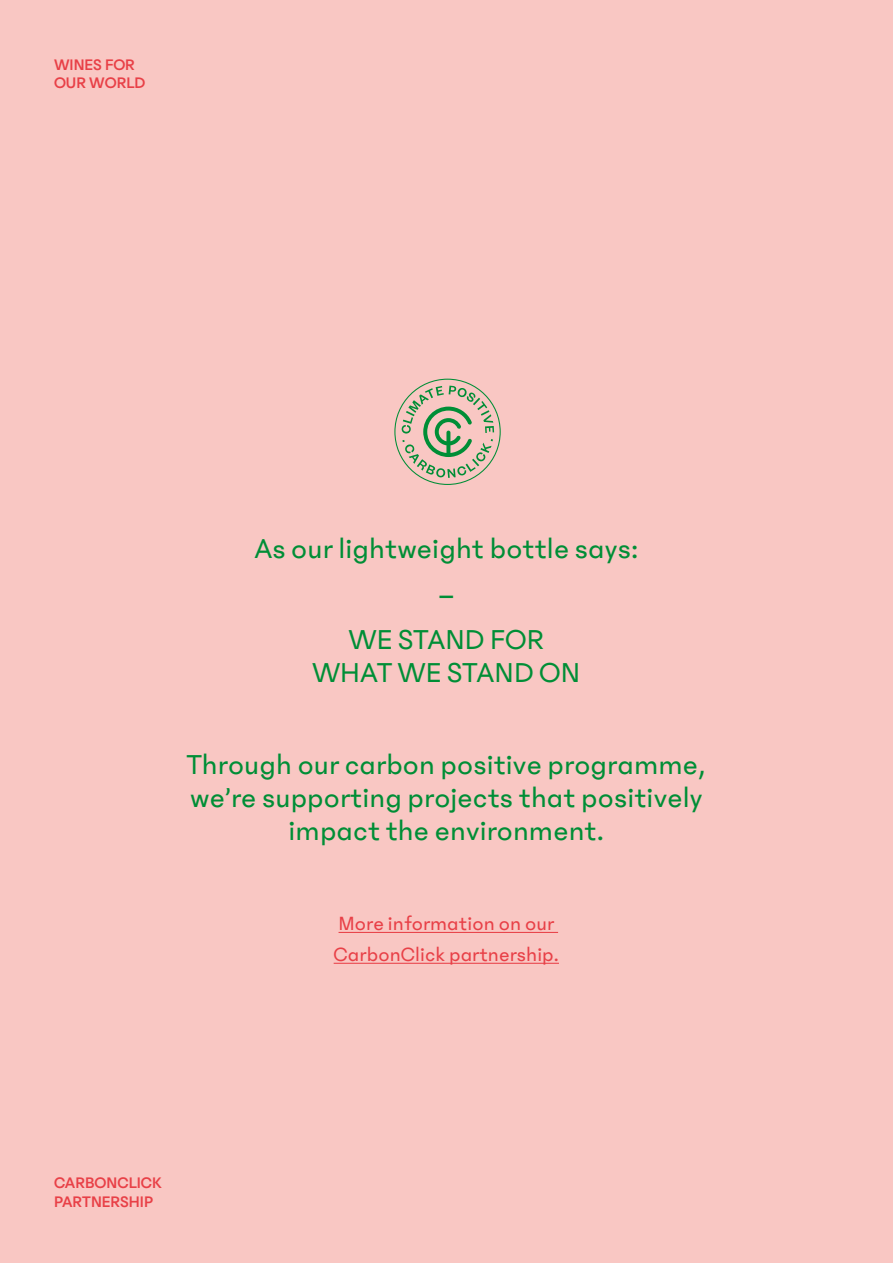
<style>
.page{position:relative;width:893px;height:1263px;background:#f9c7c3}
.page>*{position:absolute;margin:0;border:0;box-sizing:border-box;transform-origin:0 0}
.t1{font:30px/45.8px "Phantom Sans 0.7";letter-spacing:.005em;color:#008e36;text-align:center}
.t2{font:21px/30.9px "Phantom Sans 0.7";letter-spacing:.005em;color:#e84047}
.t3{font:500 16.8px/18.3px "Phantom Sans 0.7";color:#e84047}
</style>
<div class="page">
<hr style="left:339px;top:932px;width:219px;height:1px;background:#e84047">
<hr style="left:334px;top:963px;width:225px;height:1px;background:#e84047">
<svg style="left:394px;top:379px;width:107px;height:106px"></svg>
<p class="t3" style="left:54px;top:55px;width:93px">WINES FOR<br>OUR WORLD</p>
<p class="t1" style="left:254px;top:525px;width:385px">As our lightweight bottle says: –<br>WE STAND FOR</p>
<p class="t1" style="left:312px;top:649px;width:269px">WHAT WE STAND ON</p>
<p class="t1" style="left:187px;top:747px;width:521px;line-height:33px">Through our carbon positive programme, we’re supporting projects that positively impact the environment.</p>
<p class="t2" style="left:334px;top:908px;width:227px">More information on our<br>CarbonClick partnership.</p>
<p class="t3" style="left:54px;top:1174px;width:109px">CARBONCLICK<br>PARTNERSHIP</p>
</div>
